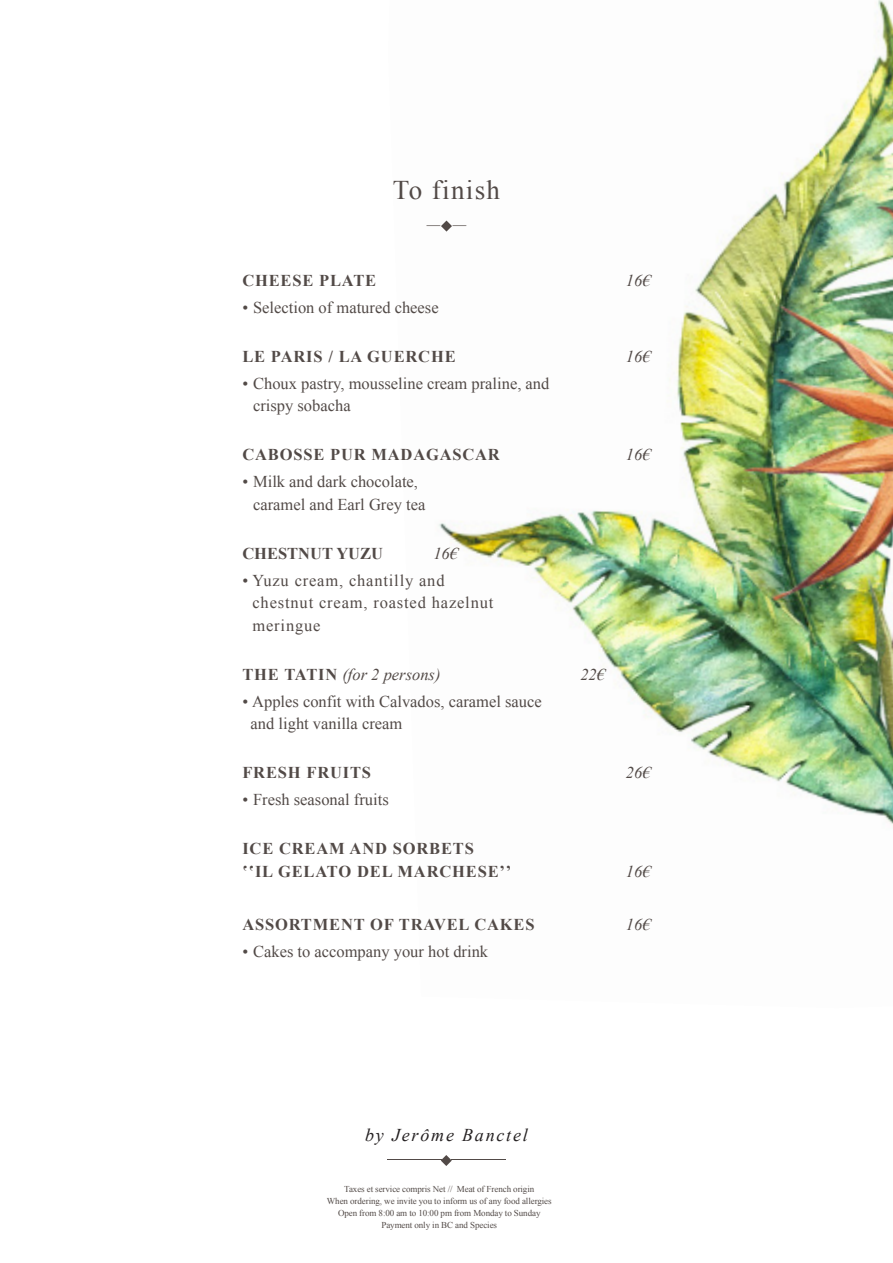
<style>
.page{position:relative;width:893px;height:1263px;background:#fff}
.page>*{position:absolute;margin:0;border:0;box-sizing:border-box;transform-origin:0 0}
.t1{font:27px "Times New Roman";letter-spacing:.05em;color:#524a47}
.t2{font:italic 18px "Times New Roman";letter-spacing:.1em;color:#231f20}
.t3{font:16.5px/22.5px "Times New Roman";color:#524a47}
.t4{font:700 16.5px/22.5px "Times New Roman";letter-spacing:.05em;color:#524a47}
.t5{font:16.5px/22.5px "Times New Roman";letter-spacing:.05em;color:#524a47}
.t6{font:italic 16.5px "Times New Roman";color:#524a47}
.t7{font:700 16.5px "Times New Roman";color:#524a47}
.t8{font:13.5px "Times New Roman";color:#524a47;scale:4 1}
.t9{font:13.5px "Times New Roman";color:#524a47}
.t10{font:9px "Times New Roman";letter-spacing:-.01em;color:#524a47}
.s1{font-weight:700;font-style:normal}
</style>
<div class="page">
<img style="left:439px;top:0;width:454px;height:825px">
<svg style="left:441px;top:1155px;width:11px;height:11px"></svg>
<svg style="left:441px;top:221px;width:11px;height:11px"></svg>
<p class="t1" style="left:393px;top:172px;width:109px">To finish</p>
<p class="t9" style="left:427px;top:215px;width:41px">— —</p>
<p class="t4" style="left:242px;top:269px;width:135px">CHEESE PLATE</p>
<p class="t6" style="left:626px;top:269px;width:26px">16€</p>
<p class="t3" style="left:242px;top:295px;width:198px">• Selection of matured cheese</p>
<p class="t4" style="left:242px;top:345px;width:215px">LE PARIS / LA GUERCHE</p>
<p class="t6" style="left:626px;top:345px;width:26px">16€</p>
<p class="t3" style="left:253px;top:371px;width:298px;text-indent:-11px">• Choux pastry, mousseline cream praline, and crispy sobacha</p>
<p class="t4" style="left:242px;top:443px;width:259px">CABOSSE PUR MADAGASCAR</p>
<p class="t6" style="left:626px;top:443px;width:26px">16€</p>
<p class="t3" style="left:253px;top:470px;width:174px;text-indent:-11px">• Milk and dark chocolate, caramel and Earl Grey tea</p>
<p class="t7" style="left:242px;top:542px;width:142px">CHESTNUT YUZU</p>
<p class="t6" style="left:433px;top:542px;width:26px">16€</p>
<p class="t5" style="left:252px;top:568px;width:242px;text-indent:-10px">• Yuzu cream, chantilly and chestnut cream, roasted hazelnut meringue</p>
<p class="t6" style="left:242px;top:663px;width:200px"><span class="s1">THE TATIN</span> (for 2 persons)</p>
<p class="t6" style="left:580px;top:663px;width:26px">22€</p>
<p class="t3" style="left:242px;top:689px;width:301px">• Apples confit with Calvados, caramel sauce</p>
<p class="t3" style="left:251px;top:712px;width:153px">and light vanilla cream</p>
<p class="t4" style="left:242px;top:761px;width:130px">FRESH FRUITS</p>
<p class="t6" style="left:626px;top:761px;width:26px">26€</p>
<p class="t3" style="left:242px;top:788px;width:148px">• Fresh seasonal fruits</p>
<p class="t4" style="left:242px;top:837px;width:270px">ICE CREAM AND SORBETS<br>ʽʽIL GELATO DEL MARCHESEʼʼ</p>
<p class="t6" style="left:626px;top:860px;width:26px">16€</p>
<p class="t4" style="left:242px;top:913px;width:294px">ASSORTMENT OF TRAVEL CAKES</p>
<p class="t6" style="left:626px;top:913px;width:26px">16€</p>
<p class="t3" style="left:242px;top:940px;width:247px">• Cakes to accompany your hot drink</p>
<p class="t2" style="left:365px;top:1123px;width:164px">by Jerôme Banctel</p>
<p class="t8" style="left:387px;top:1149px;width:31px">——</p>
<p class="t10" style="left:344px;top:1183px;width:192px">Taxes et service compris Net // Meat of French origin</p>
<p class="t10" style="left:327px;top:1195px;width:226px">When ordering, we invite you to inform us of any food allergies</p>
<p class="t10" style="left:338px;top:1207px;width:204px">Open from 8:00 am to 10:00 pm from Monday to Sunday</p>
<p class="t10" style="left:381px;top:1219px;width:117px">Payment only in BC and Species</p>
</div>
